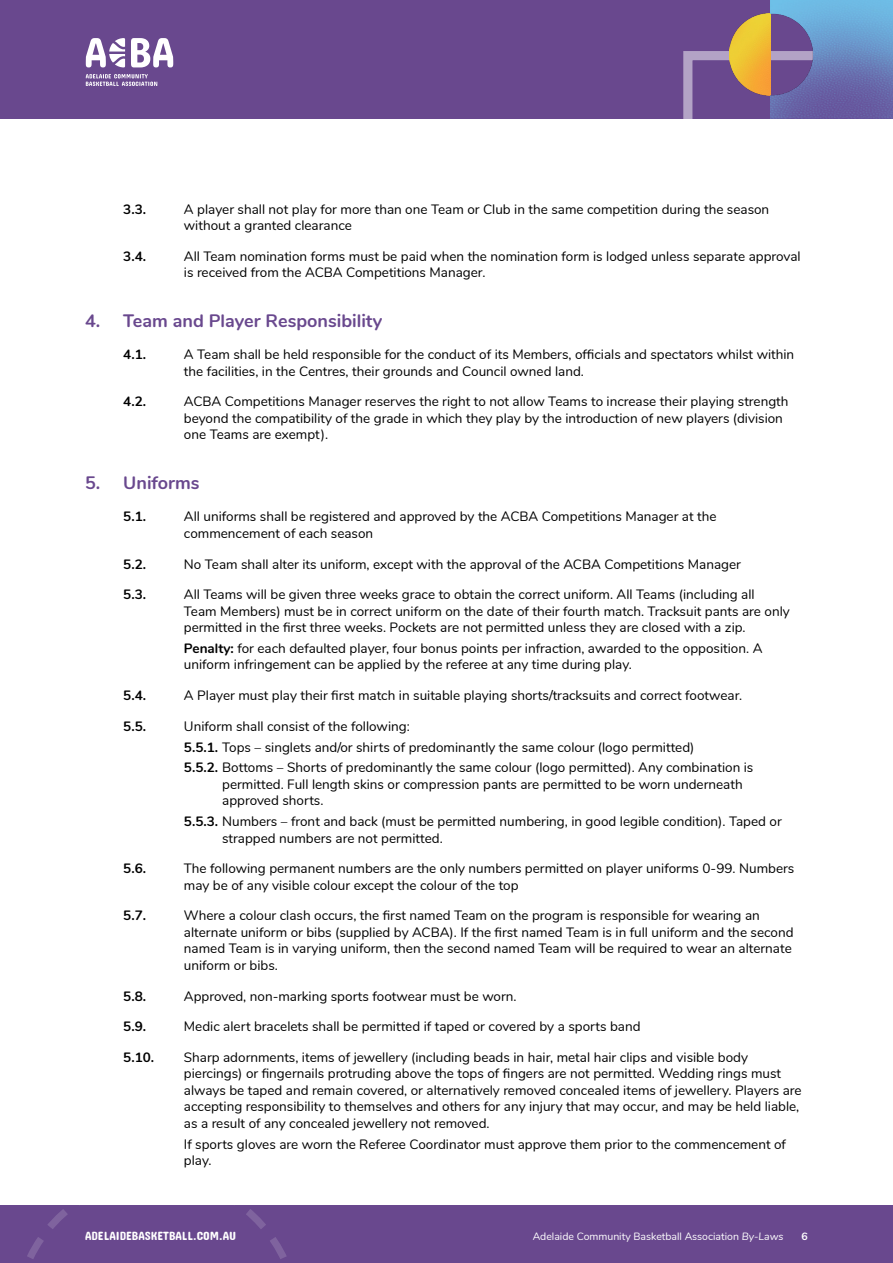
<style>
.page{position:relative;width:893px;height:1263px;background:#fff}
.page>*{position:absolute;margin:0;border:0;box-sizing:border-box;transform-origin:0 0}
.t1{font:700 18px "Nunito";color:#69488e}
.Body{font:13.5px/16.5px "Nunito";color:#000}
.Body-2{font:700 13.5px "Nunito";color:#000}
.t2{font:12px "Concert One";color:#fff}
.t3{font:10.5px "Nunito";color:#fff}
.t4{font:700 10.5px "Nunito";color:#fff}
.s1{font-weight:700}
.s2{font-style:italic}
</style>
<div class="page">
<div style="left:0;top:0;width:893px;height:119px;background:#69488e"></div>
<svg style="left:683px;top:51px;width:87px;height:68px"></svg>
<img style="left:730px;top:14px;width:40px;height:81px">
<img style="left:770px;top:0;width:123px;height:119px">
<div style="left:0;top:1205px;width:893px;height:58px;background:#69488e"></div>
<svg style="left:27px;top:1209px;width:259px;height:50px"></svg>
<svg style="left:86px;top:38px;width:39px;height:29px"></svg>
<svg style="left:131px;top:38px;width:42px;height:29px"></svg>
<svg style="left:86px;top:74px;width:71px;height:12px"></svg>
<p class="Body-2" style="left:123px;top:199px;width:24px">3.3.</p>
<p class="Body" style="left:184px;top:200px;width:587px">A player shall not play for more than one Team or Club in the same competition during the season without a granted clearance</p>
<p class="Body-2" style="left:123px;top:246px;width:24px">3.4.</p>
<p class="Body" style="left:184px;top:247px;width:618px">All Team nomination forms must be paid when the nomination form is lodged unless separate approval is received from the ACBA Competitions Manager.</p>
<p class="t1" style="left:85px;top:307px;width:299px">4. Team and Player Responsibility</p>
<p class="Body-2" style="left:123px;top:345px;width:24px">4.1.</p>
<p class="Body" style="left:184px;top:345px;width:612px">A Team shall be held responsible for the conduct of its Members, officials and spectators whilst within the facilities, in the Centres, their grounds and Council owned land.</p>
<p class="Body-2" style="left:123px;top:392px;width:24px">4.2.</p>
<p class="Body" style="left:184px;top:393px;width:606px">ACBA Competitions Manager reserves the right to not allow Teams to increase their playing strength beyond the compatibility of the grade in which they play by the introduction of new players (division one Teams are exempt).</p>
<p class="t1" style="left:85px;top:469px;width:116px">5. Uniforms</p>
<p class="Body-2" style="left:123px;top:507px;width:24px">5.1.</p>
<p class="Body" style="left:184px;top:508px;width:534px">All uniforms shall be registered and approved by the ACBA Competitions Manager at the commencement of each season</p>
<p class="Body-2" style="left:123px;top:554px;width:24px">5.2.</p>
<p class="Body" style="left:184px;top:555px;width:559px">No Team shall alter its uniform, except with the approval of the ACBA Competitions Manager</p>
<p class="Body-2" style="left:123px;top:585px;width:24px">5.3.</p>
<p class="Body" style="left:184px;top:585px;width:607px">All Teams will be given three weeks grace to obtain the correct uniform. All Teams (including all<br>Team Members) must be in correct uniform on the date of their fourth match. Tracksuit pants are only permitted in the first three weeks. Pockets are not permitted unless they are closed with a zip.</p>
<p class="Body" style="left:184px;top:639px;width:580px"><span class="s1">Penalty:</span> for each defaulted player, four bonus points per infraction, awarded to the opposition. A uniform infringement can be applied by the referee at any time during play.</p>
<p class="Body-2" style="left:123px;top:685px;width:24px">5.4.</p>
<p class="Body" style="left:184px;top:686px;width:560px">A Player must play their first match in suitable playing shorts/tracksuits and correct footwear.</p>
<p class="Body-2" style="left:123px;top:716px;width:24px">5.5.</p>
<p class="Body" style="left:184px;top:717px;width:227px">Uniform shall consist of the following:</p>
<p class="Body" style="left:184px;top:738px;width:512px"><span class="s1">5.5.1.</span> Tops – singlets and/or shirts of predominantly the same colour (logo permitted)</p>
<p class="Body" style="left:222px;top:759px;width:533px;text-indent:-38px"><span class="s1">5.5.2.</span> Bottoms – Shorts of predominantly the same colour (logo permitted). Any combination is permitted. Full length skins or compression pants are permitted to be worn underneath approved shorts.</p>
<p class="Body" style="left:222px;top:812px;width:561px;text-indent:-38px"><span class="s1">5.5.3.</span> Numbers – front and back (must be permitted numbering, in good legible condition). Taped or strapped numbers are not permitted.</p>
<p class="Body-2" style="left:123px;top:858px;width:24px">5.6.</p>
<p class="Body" style="left:184px;top:859px;width:612px">The following permanent numbers are the only numbers permitted on player uniforms 0-99. Numbers may be of any visible colour except the colour of the top</p>
<p class="Body-2" style="left:123px;top:906px;width:24px">5.7.</p>
<p class="Body" style="left:184px;top:907px;width:611px">Where a colour clash occurs, the first named Team on the program is responsible for wearing an alternate uniform or bibs (supplied by ACBA). If the first named Team is in full uniform and the second named Team is in varying uniform, then the second named Team will be required to wear an alternate uniform or bibs.</p>
<p class="Body-2" style="left:123px;top:986px;width:24px">5.8.</p>
<p class="Body" style="left:184px;top:987px;width:334px">Approved, non-marking sports footwear must be worn.</p>
<p class="Body-2" style="left:123px;top:1016px;width:24px">5.9.</p>
<p class="Body" style="left:184px;top:1017px;width:458px">Medic alert bracelets shall be permitted if taped or covered by a sports band</p>
<p class="Body-2" style="left:123px;top:1047px;width:32px">5.10.</p>
<p class="Body" style="left:184px;top:1048px;width:619px">Sharp adornments, items of jewellery (including beads in hair, metal hair clips and visible body piercings) or fingernails protruding above the tops of fingers are not permitted. Wedding rings must always be taped and remain covered, or alternatively removed concealed items of jewellery. Players are accepting responsibility to themselves and others for any injury that may occur, and may be held liable, as a result of any concealed jewellery not removed.</p>
<p class="Body" style="left:184px;top:1135px;width:604px">If sports gloves are worn the Referee Coordinator must approve them prior to the commencement of play.</p>
<p class="t2" style="left:85px;top:1228px;width:153px">ADELAIDEBASKETBALL.COM.AU</p>
<p class="t3" style="left:533px;top:1228px;width:252px">Adelaide Community Basketball Association <span class="s2">By-Laws</span></p>
<p class="t4" style="left:802px;top:1228px;width:8px">6</p>
</div>
